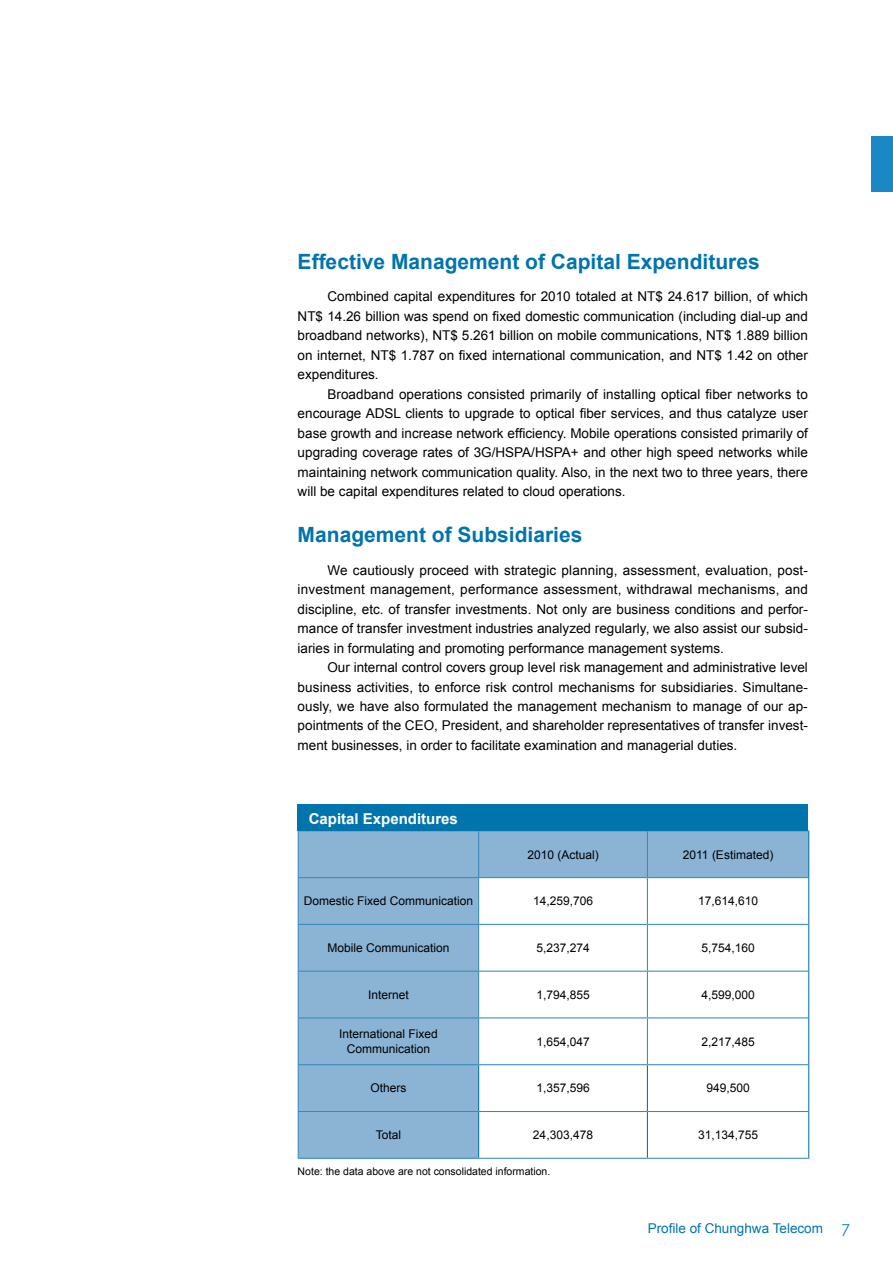
<style>
.page{position:relative;width:893px;height:1263px;background:#fff}
.page>*{position:absolute;margin:0;border:0;box-sizing:border-box;transform-origin:0 0}
.t1{font:700 21px "Arial";color:#0074ac}
.t2{font:700 15px "Arial";color:#fff}
.t3{font:13.5px/19.5px "Arial";color:#000;text-align:justify}
.t4{font:13.5px "Arial";color:#0074ac}
.t5{font:12px/14.4px "Arial";color:#000;text-align:center}
.t6{font:10.5px "Arial";color:#000}
.s1{font-family:"Century Gothic";font-size:16.5px;color:#1b88c6}
</style>
<div class="page">
<div style="left:872px;top:136px;width:21px;height:56px;background:#1b88c6"></div>
<svg style="left:299px;top:831px;width:509px;height:327px"></svg>
<hr style="left:647px;top:830px;width:162px;height:1px;background:#368bbb">
<hr style="left:647px;top:877px;width:161px;height:1px;background:#368bbb">
<hr style="left:647px;top:924px;width:161px;height:1px;background:#368bbb">
<hr style="left:647px;top:971px;width:161px;height:1px;background:#368bbb">
<hr style="left:647px;top:1017px;width:161px;height:1px;background:#368bbb">
<hr style="left:298px;top:1065px;width:1px;height:46px;background:#368bbb">
<hr style="left:647px;top:1064px;width:161px;height:1px;background:#368bbb">
<hr style="left:298px;top:1111px;width:181px;height:1px;background:#368bbb">
<hr style="left:298px;top:1112px;width:1px;height:46px;background:#368bbb">
<hr style="left:479px;top:1111px;width:168px;height:1px;background:#368bbb">
<hr style="left:647px;top:1111px;width:161px;height:1px;background:#368bbb">
<hr style="left:298px;top:1158px;width:181px;height:1px;background:#368bbb">
<hr style="left:479px;top:1158px;width:168px;height:1px;background:#368bbb">
<hr style="left:647px;top:1158px;width:162px;height:1px;background:#368bbb">
<hr style="left:808px;top:831px;width:1px;height:47px;background:#0074ac">
<hr style="left:808px;top:878px;width:1px;height:46px;background:#0074ac">
<hr style="left:808px;top:924px;width:1px;height:47px;background:#0074ac">
<hr style="left:808px;top:971px;width:1px;height:47px;background:#0074ac">
<hr style="left:808px;top:1018px;width:1px;height:47px;background:#0074ac">
<hr style="left:478px;top:1065px;width:1px;height:46px;background:#0074ac">
<hr style="left:647px;top:1065px;width:1px;height:46px;background:#0074ac">
<hr style="left:808px;top:1065px;width:1px;height:46px;background:#0074ac">
<hr style="left:478px;top:1112px;width:1px;height:46px;background:#0074ac">
<hr style="left:647px;top:1112px;width:1px;height:46px;background:#0074ac">
<hr style="left:808px;top:1111px;width:1px;height:47px;background:#0074ac">
<hr style="left:298px;top:831px;width:1px;height:46px;background:#368bbb">
<hr style="left:478px;top:831px;width:1px;height:46px;background:#368bbb">
<hr style="left:647px;top:831px;width:1px;height:46px;background:#368bbb">
<hr style="left:298px;top:877px;width:181px;height:1px;background:#368bbb">
<hr style="left:298px;top:878px;width:1px;height:46px;background:#368bbb">
<hr style="left:479px;top:877px;width:168px;height:1px;background:#368bbb">
<hr style="left:478px;top:878px;width:1px;height:46px;background:#368bbb">
<hr style="left:647px;top:878px;width:1px;height:46px;background:#368bbb">
<hr style="left:298px;top:924px;width:181px;height:1px;background:#368bbb">
<hr style="left:298px;top:925px;width:1px;height:46px;background:#368bbb">
<hr style="left:479px;top:924px;width:168px;height:1px;background:#368bbb">
<hr style="left:478px;top:925px;width:1px;height:46px;background:#368bbb">
<hr style="left:647px;top:925px;width:1px;height:46px;background:#368bbb">
<hr style="left:298px;top:971px;width:181px;height:1px;background:#368bbb">
<hr style="left:298px;top:972px;width:1px;height:45px;background:#368bbb">
<hr style="left:479px;top:971px;width:168px;height:1px;background:#368bbb">
<hr style="left:478px;top:972px;width:1px;height:45px;background:#368bbb">
<hr style="left:647px;top:972px;width:1px;height:45px;background:#368bbb">
<hr style="left:298px;top:1017px;width:181px;height:1px;background:#368bbb">
<hr style="left:298px;top:1018px;width:1px;height:46px;background:#368bbb">
<hr style="left:479px;top:1017px;width:168px;height:1px;background:#368bbb">
<hr style="left:478px;top:1018px;width:1px;height:46px;background:#368bbb">
<hr style="left:647px;top:1018px;width:1px;height:46px;background:#368bbb">
<hr style="left:298px;top:1064px;width:181px;height:1px;background:#368bbb">
<hr style="left:479px;top:1064px;width:168px;height:1px;background:#368bbb">
<div style="left:298px;top:805px;width:510px;height:26px;background:#0074ac"></div>
<h1 class="t1" style="left:298px;top:248px;width:464px">Effective Management of Capital Expenditures</h1>
<p class="t3" style="left:298px;top:287px;width:512px;text-indent:30px">Combined capital expenditures for 2010 totaled at NT$ 24.617 billion, of which NT$ 14.26 billion was spend on fixed domestic communication (including dial-up and broadband networks), NT$ 5.261 billion on mobile communications, NT$ 1.889 billion on internet, NT$ 1.787 on fixed international communication, and NT$ 1.42 on other expenditures.</p>
<p class="t3" style="left:298px;top:385px;width:512px;text-indent:30px">Broadband operations consisted primarily of installing optical fiber networks to encourage ADSL clients to upgrade to optical fiber services, and thus catalyze user base growth and increase network efficiency. Mobile operations consisted primarily of upgrading coverage rates of 3G/HSPA/HSPA+ and other high speed networks while maintaining network communication quality. Also, in the next two to three years, there will be capital expenditures related to cloud operations.</p>
<h1 class="t1" style="left:298px;top:521px;width:286px">Management of Subsidiaries</h1>
<p class="t3" style="left:298px;top:560px;width:512px;text-indent:30px">We cautiously proceed with strategic planning, assessment, evaluation, post&shy;investment management, performance assessment, withdrawal mechanisms, and discipline, etc. of transfer investments. Not only are business conditions and perfor&shy;mance of transfer investment industries analyzed regularly, we also assist our subsid&shy;iaries in formulating and promoting performance management systems.</p>
<p class="t3" style="left:298px;top:658px;width:512px;text-indent:30px">Our internal control covers group level risk management and administrative level business activities, to enforce risk control mechanisms for subsidiaries. Simultane&shy;ously, we have also formulated the management mechanism to manage of our ap&shy;pointments of the CEO, President, and shareholder representatives of transfer invest&shy;ment businesses, in order to facilitate examination and managerial duties.</p>
<p class="t2" style="left:309px;top:808px;width:151px">Capital Expenditures</p>
<p class="t5" style="left:527px;top:847px;width:73px">2010 (Actual)</p>
<p class="t5" style="left:683px;top:847px;width:92px">2011 (Estimated)</p>
<p class="t5" style="left:304px;top:894px;width:171px">Domestic Fixed Communication</p>
<p class="t5" style="left:533px;top:894px;width:62px">14,259,706</p>
<p class="t5" style="left:698px;top:894px;width:62px">17,614,610</p>
<p class="t5" style="left:327px;top:941px;width:124px">Mobile Communication</p>
<p class="t5" style="left:536px;top:941px;width:55px">5,237,274</p>
<p class="t5" style="left:701px;top:941px;width:55px">5,754,160</p>
<p class="t5" style="left:368px;top:987px;width:42px">Internet</p>
<p class="t5" style="left:536px;top:987px;width:55px">1,794,855</p>
<p class="t5" style="left:701px;top:987px;width:55px">4,599,000</p>
<p class="t5" style="left:339px;top:1027px;width:100px">International Fixed<br>Communication</p>
<p class="t5" style="left:536px;top:1034px;width:55px">1,654,047</p>
<p class="t5" style="left:701px;top:1034px;width:55px">2,217,485</p>
<p class="t5" style="left:370px;top:1081px;width:38px">Others</p>
<p class="t5" style="left:536px;top:1081px;width:55px">1,357,596</p>
<p class="t5" style="left:706px;top:1081px;width:45px">949,500</p>
<p class="t5" style="left:376px;top:1128px;width:27px">Total</p>
<p class="t5" style="left:533px;top:1128px;width:62px">24,303,478</p>
<p class="t5" style="left:698px;top:1128px;width:62px">31,134,755</p>
<p class="t6" style="left:298px;top:1164px;width:254px">Note: the data above are not consolidated information.</p>
<p class="t4" style="left:648px;top:1219px;width:204px">Profile of Chunghwa Telecom <span class="s1">7</span></p>
</div>
